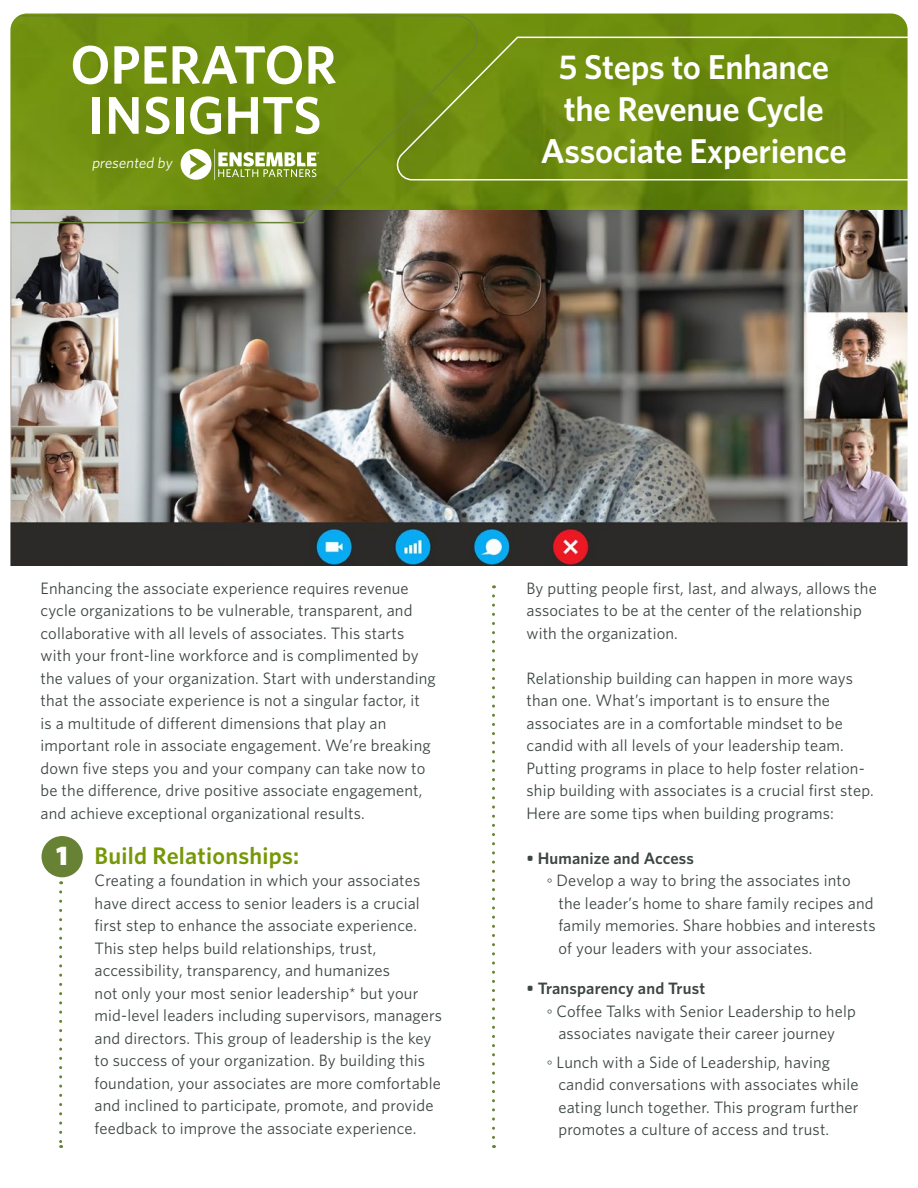
<style>
.page{position:relative;width:918px;height:1188px;background:#fff}
.page>*{position:absolute;margin:0;border:0;box-sizing:border-box;transform-origin:0 0}
.t1{font:600 34.5px/42px "Whitney";letter-spacing:-.01em;color:#fff;text-align:center}
.t2{font:900 27px "Whitney";color:#fff}
.t3{font:600 24px "Whitney";letter-spacing:.01em;color:#769807}
.t4{font:16.5px/22.5px "Whitney";letter-spacing:.01em;color:#3d4644}
.t5{font:600 16.5px "Whitney";letter-spacing:.01em;color:#3d4644}
.t6{font:15px "Whitney";color:#fff}
.s1{font-family:"Arial";font-weight:900}
</style>
<div class="page">
<img style="left:10px;top:13px;width:898px;height:1135px">
<p class="t6" style="left:92px;top:153px;width:85px">presented by</p>
<h1 class="t1" style="left:541px;top:46px;width:307px">5 Steps to Enhance the Revenue Cycle<br>Associate Experience</h1>
<p class="t4" style="left:41px;top:576px;width:397px">Enhancing the associate experience requires revenue cycle organizations to be vulnerable, transparent, and collaborative with all levels of associates. This starts with your front-line workforce and is complimented by the values of your organization. Start with understanding that the associate experience is not a singular factor, it<br>is a multitude of different dimensions that play an important role in associate engagement. We’re breaking down five steps you and your company can take now to be the difference, drive positive associate engagement, and achieve exceptional organizational results.</p>
<h3 class="t3" style="left:95px;top:839px;width:206px">Build Relationships:</h3>
<p class="t4" style="left:95px;top:869px;width:349px">Creating a foundation in which your associates have direct access to senior leaders is a crucial first step to enhance the associate experience.<br>This step helps build relationships, trust, accessibility, transparency, and humanizes<br>not only your most senior leadership* but your mid-level leaders including supervisors, managers and directors. This group of leadership is the key to success of your organization. By building this foundation, your associates are more comfortable and inclined to participate, promote, and provide feedback to improve the associate experience.</p>
<h2 class="t2" style="left:56px;top:838px;width:13px">1</h2>
<p class="t4" style="left:526px;top:576px;width:352px">By putting people first, last, and always, allows the associates to be at the center of the relationship with the organization.</p>
<p class="t4" style="left:526px;top:666px;width:349px">Relationship building can happen in more ways than one. What’s important is to ensure the associates are in a comfortable mindset to be candid with all levels of your leadership team.<br>Putting programs in place to help foster relation&shy;ship building with associates is a crucial first step.<br>Here are some tips when building programs:</p>
<p class="t5" style="left:526px;top:847px;width:169px">• Humanize and Access</p>
<p class="t4" style="left:547px;top:869px;width:305px"><span class="s1">◦</span> Develop a way to bring the associates into</p>
<p class="t4" style="left:558px;top:891px;width:317px">the leader’s home to share family recipes and</p>
<p class="t4" style="left:558px;top:914px;width:319px">family memories. Share hobbies and interests</p>
<p class="t4" style="left:558px;top:936px;width:256px">of your leaders with your associates.</p>
<p class="t5" style="left:526px;top:978px;width:180px">• Transparency and Trust</p>
<p class="t4" style="left:547px;top:999px;width:311px"><span class="s1">◦</span> Coffee Talks with Senior Leadership to help</p>
<p class="t4" style="left:558px;top:1022px;width:278px">associates navigate their career journey</p>
<p class="t4" style="left:558px;top:1050px;width:302px;text-indent:-12px"><span class="s1">◦</span> Lunch with a Side of Leadership, having candid conversations with associates while eating lunch together. This program further promotes a culture of access and trust.</p>
</div>
